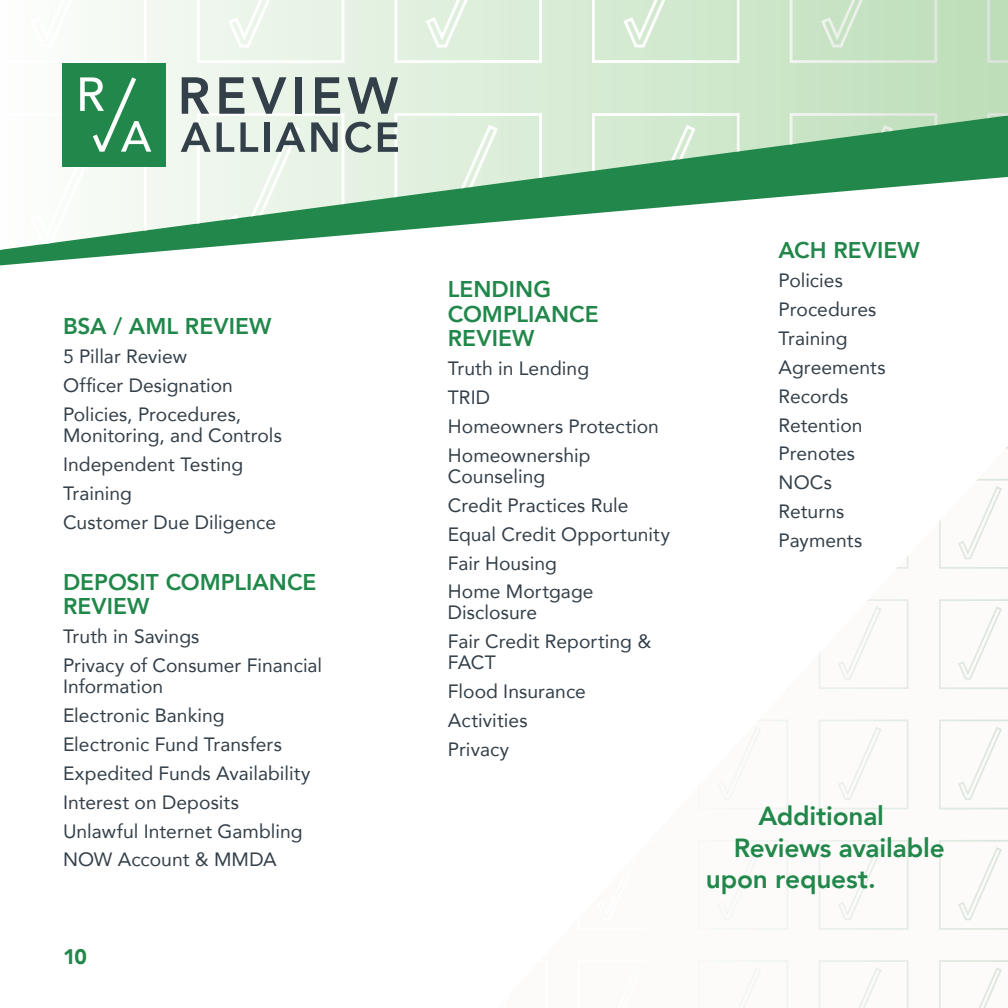
<style>
.page{position:relative;width:1008px;height:1008px;background:#fff}
.page>*{position:absolute;margin:0;border:0;box-sizing:border-box;transform-origin:0 0}
.t1{font:800 26.25px "Avenir";letter-spacing:-.01em;color:#21874a}
.t2{font:800 22.75px/24.5px "Avenir";color:#21874a}
.t3{font:900 21px "Avenir";color:#21874a}
.t4{font:19.25px/21px "Avenir";letter-spacing:.005em;color:#333f49}
</style>
<div class="page">
<svg style="left:0;top:250px;width:175px;height:15px"></svg>
<svg style="left:729px;top:447px;width:279px;height:561px"></svg>
<svg style="left:1px;top:0;width:1007px;height:250px"></svg>
<svg style="left:182px;top:77px;width:27px;height:37px"></svg>
<svg style="left:219px;top:77px;width:25px;height:37px"></svg>
<svg style="left:252px;top:77px;width:34px;height:37px"></svg>
<div style="left:295px;top:77px;width:7px;height:37px;background:#333f49"></div>
<svg style="left:315px;top:77px;width:25px;height:37px"></svg>
<svg style="left:348px;top:77px;width:50px;height:37px;background:#96a29e"></svg>
<svg style="left:181px;top:122px;width:30px;height:30px"></svg>
<svg style="left:217px;top:122px;width:17px;height:30px"></svg>
<svg style="left:240px;top:122px;width:18px;height:30px"></svg>
<div style="left:264px;top:122px;width:6px;height:30px;background:#333f49"></div>
<svg style="left:275px;top:122px;width:30px;height:30px"></svg>
<svg style="left:311px;top:122px;width:27px;height:30px"></svg>
<svg style="left:345px;top:122px;width:27px;height:31px"></svg>
<svg style="left:378px;top:122px;width:20px;height:30px"></svg>
<div style="left:63px;top:63px;width:103px;height:103px;background:#21874a"></div>
<svg style="left:80px;top:77px;width:71px;height:75px"></svg>
<p class="t2" style="left:63px;top:314px;width:210px">BSA / AML REVIEW</p>
<p class="t4" style="left:63px;top:346px;width:126px">5 Pillar Review</p>
<p class="t4" style="left:63px;top:374px;width:171px">Officer Designation</p>
<p class="t4" style="left:63px;top:403px;width:220px">Policies, Procedures,<br>Monitoring, and Controls</p>
<p class="t4" style="left:63px;top:453px;width:182px">Independent Testing</p>
<p class="t4" style="left:63px;top:482px;width:71px">Training</p>
<p class="t4" style="left:63px;top:511px;width:215px">Customer Due Diligence</p>
<p class="t2" style="left:63px;top:570px;width:255px">DEPOSIT COMPLIANCE<br>REVIEW</p>
<p class="t4" style="left:63px;top:626px;width:138px">Truth in Savings</p>
<p class="t4" style="left:63px;top:654px;width:261px">Privacy of Consumer Financial<br>Information</p>
<p class="t4" style="left:63px;top:704px;width:163px">Electronic Banking</p>
<p class="t4" style="left:63px;top:733px;width:220px">Electronic Fund Transfers</p>
<p class="t4" style="left:63px;top:762px;width:249px">Expedited Funds Availability</p>
<p class="t4" style="left:63px;top:791px;width:178px">Interest on Deposits</p>
<p class="t4" style="left:63px;top:820px;width:241px">Unlawful Internet Gambling</p>
<p class="t4" style="left:63px;top:849px;width:215px">NOW Account &amp; MMDA</p>
<p class="t3" style="left:63px;top:938px;width:26px">10</p>
<p class="t2" style="left:448px;top:277px;width:152px">LENDING<br>COMPLIANCE<br>REVIEW</p>
<p class="t4" style="left:448px;top:358px;width:143px">Truth in Lending</p>
<p class="t4" style="left:448px;top:386px;width:44px">TRID</p>
<p class="t4" style="left:448px;top:415px;width:213px">Homeowners Protection</p>
<p class="t4" style="left:448px;top:444px;width:144px">Homeownership<br>Counseling</p>
<p class="t4" style="left:448px;top:494px;width:182px">Credit Practices Rule</p>
<p class="t4" style="left:448px;top:523px;width:224px">Equal Credit Opportunity</p>
<p class="t4" style="left:448px;top:552px;width:111px">Fair Housing</p>
<p class="t4" style="left:448px;top:581px;width:147px">Home Mortgage<br>Disclosure</p>
<p class="t4" style="left:448px;top:631px;width:205px">Fair Credit Reporting &amp;<br>FACT</p>
<p class="t4" style="left:448px;top:680px;width:140px">Flood Insurance</p>
<p class="t4" style="left:448px;top:709px;width:81px">Activities</p>
<p class="t4" style="left:448px;top:738px;width:63px">Privacy</p>
<p class="t2" style="left:779px;top:238px;width:143px">ACH REVIEW</p>
<p class="t4" style="left:779px;top:269px;width:66px">Policies</p>
<p class="t4" style="left:779px;top:298px;width:99px">Procedures</p>
<p class="t4" style="left:779px;top:327px;width:71px">Training</p>
<p class="t4" style="left:779px;top:356px;width:109px">Agreements</p>
<p class="t4" style="left:779px;top:385px;width:71px">Records</p>
<p class="t4" style="left:779px;top:414px;width:85px">Retention</p>
<p class="t4" style="left:779px;top:443px;width:78px">Prenotes</p>
<p class="t4" style="left:779px;top:472px;width:55px">NOCs</p>
<p class="t4" style="left:779px;top:500px;width:67px">Returns</p>
<p class="t4" style="left:779px;top:529px;width:85px">Payments</p>
<p class="t1" style="left:758px;top:796px;width:127px">Additional</p>
<p class="t1" style="left:734px;top:827px;width:212px">Reviews available</p>
<p class="t1" style="left:706px;top:859px;width:172px">upon request.</p>
</div>
